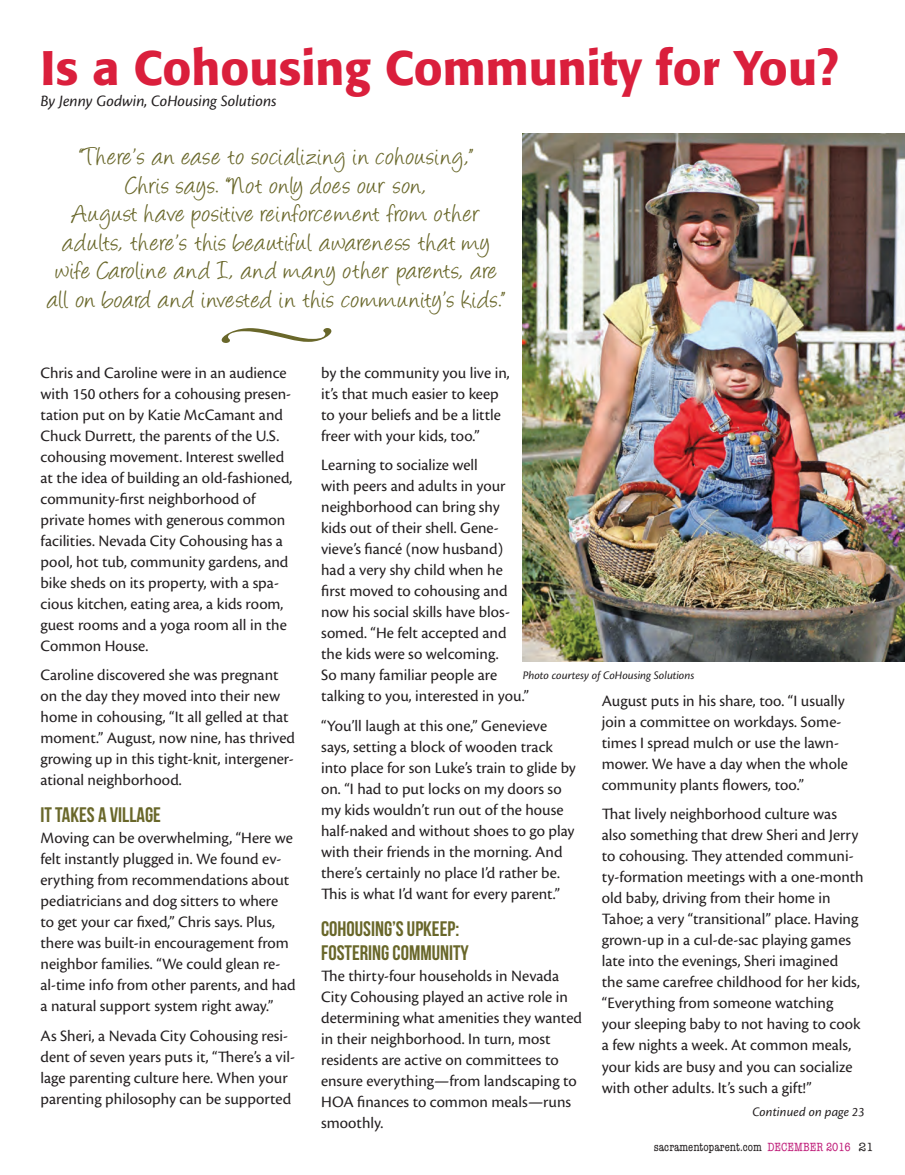
<style>
.page{position:relative;width:905px;height:1175px;background:#fff}
.page>*{position:absolute;margin:0;border:0;box-sizing:border-box;transform-origin:0 0}
.t1{font:500 48px "Formata";color:#da1f3c}
.t2{font:28.5px/28.5px "Angelina";letter-spacing:.04em;color:#69672a;text-align:center}
.t3{font:21px/24px "Bebas Neue";color:#69672a}
.t4{font:16.5px/21px "Cronos Pro";color:#231f20}
.t5{font:italic 16.5px "Cronos Pro";color:#231f20}
.t6{font:italic 13.5px "Cronos Pro";letter-spacing:.01em;color:#231f20}
.t7{font:condensed 12px "American Typewriter";color:#231f20}
.t8{font:italic 12px "Cronos Pro";color:#231f20}
.s1{color:#bf1d79}
.s2{font-weight:500;font-stretch:normal}
</style>
<div class="page">
<img style="left:522px;top:134px;width:382px;height:527px">
<svg style="left:222px;top:328px;width:109px;height:15px"></svg>
<h1 class="t1" style="left:40px;top:39px;width:800px">Is a Cohousing Community for You?</h1>
<p class="t5" style="left:41px;top:92px;width:238px">By Jenny Godwin, CoHousing Solutions</p>
<p class="t2" style="left:47px;top:146px;width:459px">“There’s an ease to socializing in cohousing,”<br>Chris says. “Not only does our son,<br>August have positive reinforcement from other adults, there’s this beautiful awareness that my wife Caroline and I, and many other parents, are all on board and invested in this community’s kids.”</p>
<p class="t4" style="left:40px;top:362px;width:253px">Chris and Caroline were in an audience with 150 others for a cohousing presen&shy;tation put on by Katie McCamant and Chuck Durrett, the parents of the U.S. cohousing movement. Interest swelled at the idea of building an old-fashioned, community-first neighborhood of private homes with generous common facilities. Nevada City Cohousing has a pool, hot tub, community gardens, and bike sheds on its property, with a spa&shy;cious kitchen, eating area, a kids room, guest rooms and a yoga room all in the Common House.</p>
<p class="t4" style="left:40px;top:665px;width:256px">Caroline discovered she was pregnant on the day they moved into their new home in cohousing, “It all gelled at that moment.” August, now nine, has thrived growing up in this tight-knit, intergener&shy;ational neighborhood.</p>
<p class="t3" style="left:40px;top:802px;width:122px">IT TAKES A VILLAGE</p>
<p class="t4" style="left:40px;top:827px;width:257px">Moving can be overwhelming, “Here we felt instantly plugged in. We found ev&shy;erything from recommendations about pediatricians and dog sitters to where to get your car fixed,” Chris says. Plus, there was built-in encouragement from neighbor families. “We could glean re&shy;al-time info from other parents, and had a natural support system right away.”</p>
<p class="t4" style="left:40px;top:1025px;width:256px">As Sheri, a Nevada City Cohousing resi&shy;dent of seven years puts it, “There’s a vil&shy;lage parenting culture here. When your parenting philosophy can be supported</p>
<p class="t4" style="left:321px;top:362px;width:190px">by the community you live in, it’s that much easier to keep to your beliefs and be a little freer with your kids, too.”</p>
<p class="t4" style="left:321px;top:454px;width:209px">Learning to socialize well<br>with peers and adults in your neighborhood can bring shy kids out of their shell. Gene&shy;vieve’s fiancé (now husband) had a very shy child when he first moved to cohousing and now his social skills have blos&shy;somed. “He felt accepted and the kids were so welcoming.<br>So many familiar people are talking to you, interested in you.”</p>
<p class="t4" style="left:321px;top:715px;width:256px">“You’ll laugh at this one,” Genevieve says, setting a block of wooden track into place for son Luke’s train to glide by on. “I had to put locks on my doors so my kids wouldn’t run out of the house half-naked and without shoes to go play with their friends in the morning. And there’s certainly no place I’d rather be.<br>This is what I’d want for every parent.”</p>
<p class="t3" style="left:321px;top:916px;width:149px">COHOUSING’S UPKEEP:<br>FOSTERING COMMUNITY</p>
<p class="t4" style="left:321px;top:965px;width:262px">The thirty-four households in Nevada City Cohousing played an active role in determining what amenities they wanted in their neighborhood. In turn, most residents are active on committees to ensure everything—from landscaping to HOA finances to common meals—runs smoothly.</p>
<p class="t8" style="left:522px;top:668px;width:173px">Photo courtesy of CoHousing Solutions</p>
<p class="t4" style="left:602px;top:690px;width:247px">August puts in his share, too. “I usually join a committee on workdays. Some&shy;times I spread mulch or use the lawn&shy;mower. We have a day when the whole community plants flowers, too.”</p>
<p class="t4" style="left:602px;top:803px;width:263px">That lively neighborhood culture was also something that drew Sheri and Jerry to cohousing. They attended communi&shy;ty-formation meetings with a one-month old baby, driving from their home in Tahoe; a very “transitional” place. Having grown-up in a cul-de-sac playing games late into the evenings, Sheri imagined<br>the same carefree childhood for her kids, “Everything from someone watching your sleeping baby to not having to cook a few nights a week. At common meals, your kids are busy and you can socialize with other adults. It’s such a gift!”</p>
<p class="t6" style="left:752px;top:1104px;width:114px">Continued on page 23</p>
<p class="t7" style="left:653px;top:1140px;width:222px">sacramentoparent.com <span class="s1">DECEMBER 2016</span> <span class="s2">21</span></p>
</div>
